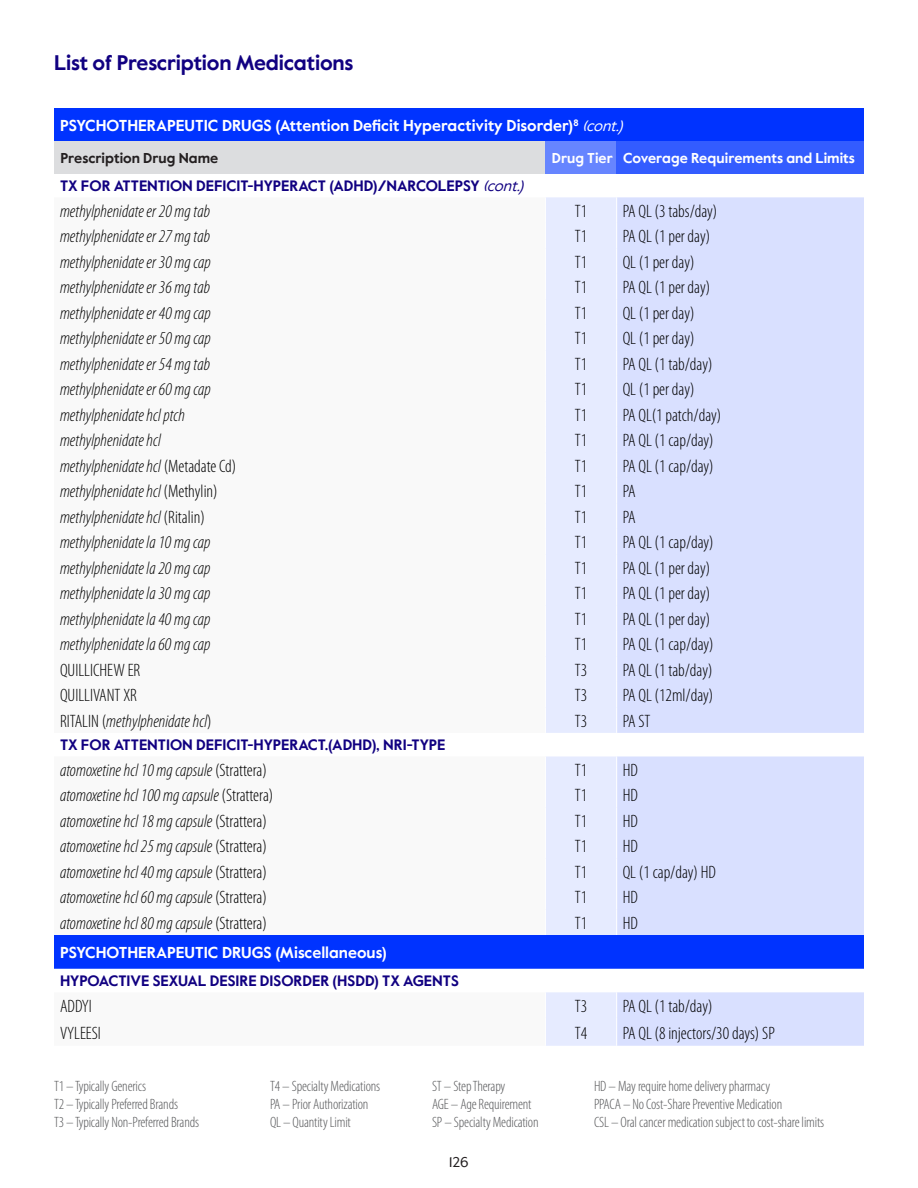
<style>
.page{position:relative;width:918px;height:1188px;background:#fff}
.page>*{position:absolute;margin:0;border:0;box-sizing:border-box;transform-origin:0 0}
.t1{font:700 21px "Value Sans Pro";letter-spacing:-.01em;color:#110081}
.t2{font:italic 300 condensed 18px "Myriad Pro";color:#000}
.table_txt_left{font:300 condensed 18px "Myriad Pro";color:#000}
.table_txt{font:300 condensed 18px "Myriad Pro";color:#000}
.Drug_list_categories{font:700 15.75px "Value Sans Pro";color:#fff}
.t3{font:300 condensed 15px "Myriad Pro";letter-spacing:-.01em;color:#57585a}
.table_subhead{font:700 15px "Value Sans Pro";color:#110081}
.Table_column_header{font:700 14.25px "Value Sans Pro";color:#fff}
.Table_column_header-2{font:700 14.25px "Value Sans Pro";color:#231f20}
.t4{font:14.25px "Value Sans Pro";color:#231f20}
.s1{font-weight:400;font-style:italic;font-size:15px}
.s2{font-weight:400;font-style:italic}
.s3{font-style:normal}
</style>
<div class="page">
<div style="left:54px;top:108px;width:810px;height:34px;background:#03f"></div>
<div style="left:54px;top:142px;width:491px;height:32px;background:#dcdddf"></div>
<div style="left:545px;top:142px;width:72px;height:32px;background:#6685ff"></div>
<div style="left:617px;top:142px;width:247px;height:32px;background:#335cff"></div>
<div style="left:54px;top:935px;width:491px;height:34px;background:#03f"></div>
<svg style="left:545px;top:197px;width:72px;height:849px;background:#dee4ff"></svg>
<svg style="left:617px;top:197px;width:247px;height:849px;background:#d2dbff"></svg>
<svg style="left:545px;top:197px;width:1px;height:536px"></svg>
<svg style="left:616px;top:197px;width:1px;height:536px"></svg>
<svg style="left:545px;top:756px;width:1px;height:179px"></svg>
<svg style="left:616px;top:756px;width:1px;height:179px"></svg>
<svg style="left:545px;top:992px;width:1px;height:54px"></svg>
<svg style="left:616px;top:992px;width:1px;height:54px"></svg>
<p class="t1" style="left:54px;top:50px;width:301px">List of Prescription Medications</p>
<p class="Drug_list_categories" style="left:60px;top:116px;width:569px">PSYCHOTHERAPEUTIC DRUGS (Attention Deficit Hyperactivity Disorder)<sup>8</sup> <span class="s1">(cont.)</span></p>
<p class="Table_column_header-2" style="left:60px;top:150px;width:159px">Prescription Drug Name</p>
<p class="Table_column_header" style="left:552px;top:150px;width:62px">Drug Tier</p>
<p class="Table_column_header" style="left:623px;top:150px;width:233px">Coverage Requirements and Limits</p>
<p class="table_subhead" style="left:60px;top:177px;width:470px">TX FOR ATTENTION DEFICIT-HYPERACT (ADHD)/NARCOLEPSY <span class="s2">(cont.)</span></p>
<p class="t2" style="left:60px;top:200px;width:152px">methylphenidate er 20 mg tab</p>
<p class="table_txt" style="left:575px;top:200px;width:14px">T1</p>
<p class="table_txt_left" style="left:623px;top:200px;width:96px">PA QL (3 tabs/day)</p>
<p class="t2" style="left:60px;top:226px;width:152px">methylphenidate er 27 mg tab</p>
<p class="table_txt" style="left:575px;top:226px;width:14px">T1</p>
<p class="table_txt_left" style="left:623px;top:226px;width:89px">PA QL (1 per day)</p>
<p class="t2" style="left:60px;top:251px;width:152px">methylphenidate er 30 mg cap</p>
<p class="table_txt" style="left:575px;top:251px;width:14px">T1</p>
<p class="table_txt_left" style="left:623px;top:251px;width:73px">QL (1 per day)</p>
<p class="t2" style="left:60px;top:277px;width:152px">methylphenidate er 36 mg tab</p>
<p class="table_txt" style="left:575px;top:277px;width:14px">T1</p>
<p class="table_txt_left" style="left:623px;top:277px;width:89px">PA QL (1 per day)</p>
<p class="t2" style="left:60px;top:302px;width:152px">methylphenidate er 40 mg cap</p>
<p class="table_txt" style="left:575px;top:302px;width:14px">T1</p>
<p class="table_txt_left" style="left:623px;top:302px;width:73px">QL (1 per day)</p>
<p class="t2" style="left:60px;top:328px;width:152px">methylphenidate er 50 mg cap</p>
<p class="table_txt" style="left:575px;top:328px;width:14px">T1</p>
<p class="table_txt_left" style="left:623px;top:328px;width:73px">QL (1 per day)</p>
<p class="t2" style="left:60px;top:353px;width:152px">methylphenidate er 54 mg tab</p>
<p class="table_txt" style="left:575px;top:353px;width:14px">T1</p>
<p class="table_txt_left" style="left:623px;top:353px;width:91px">PA QL (1 tab/day)</p>
<p class="t2" style="left:60px;top:379px;width:152px">methylphenidate er 60 mg cap</p>
<p class="table_txt" style="left:575px;top:379px;width:14px">T1</p>
<p class="table_txt_left" style="left:623px;top:379px;width:73px">QL (1 per day)</p>
<p class="t2" style="left:60px;top:404px;width:127px">methylphenidate hcl ptch</p>
<p class="table_txt" style="left:575px;top:404px;width:14px">T1</p>
<p class="table_txt_left" style="left:623px;top:404px;width:100px">PA QL(1 patch/day)</p>
<p class="t2" style="left:60px;top:430px;width:102px">methylphenidate hcl</p>
<p class="table_txt" style="left:575px;top:430px;width:14px">T1</p>
<p class="table_txt_left" style="left:623px;top:430px;width:93px">PA QL (1 cap/day)</p>
<p class="t2" style="left:60px;top:455px;width:178px">methylphenidate hcl <span class="s3">(Metadate Cd)</span></p>
<p class="table_txt" style="left:575px;top:455px;width:14px">T1</p>
<p class="table_txt_left" style="left:623px;top:455px;width:93px">PA QL (1 cap/day)</p>
<p class="t2" style="left:60px;top:481px;width:159px">methylphenidate hcl <span class="s3">(Methylin)</span></p>
<p class="table_txt" style="left:575px;top:481px;width:14px">T1</p>
<p class="table_txt_left" style="left:623px;top:481px;width:14px">PA</p>
<p class="t2" style="left:60px;top:506px;width:146px">methylphenidate hcl <span class="s3">(Ritalin)</span></p>
<p class="table_txt" style="left:575px;top:506px;width:14px">T1</p>
<p class="table_txt_left" style="left:623px;top:506px;width:14px">PA</p>
<p class="t2" style="left:60px;top:532px;width:152px">methylphenidate la 10 mg cap</p>
<p class="table_txt" style="left:575px;top:532px;width:14px">T1</p>
<p class="table_txt_left" style="left:623px;top:532px;width:93px">PA QL (1 cap/day)</p>
<p class="t2" style="left:60px;top:557px;width:152px">methylphenidate la 20 mg cap</p>
<p class="table_txt" style="left:575px;top:557px;width:14px">T1</p>
<p class="table_txt_left" style="left:623px;top:557px;width:89px">PA QL (1 per day)</p>
<p class="t2" style="left:60px;top:583px;width:152px">methylphenidate la 30 mg cap</p>
<p class="table_txt" style="left:575px;top:583px;width:14px">T1</p>
<p class="table_txt_left" style="left:623px;top:583px;width:89px">PA QL (1 per day)</p>
<p class="t2" style="left:60px;top:608px;width:152px">methylphenidate la 40 mg cap</p>
<p class="table_txt" style="left:575px;top:608px;width:14px">T1</p>
<p class="table_txt_left" style="left:623px;top:608px;width:89px">PA QL (1 per day)</p>
<p class="t2" style="left:60px;top:634px;width:152px">methylphenidate la 60 mg cap</p>
<p class="table_txt" style="left:575px;top:634px;width:14px">T1</p>
<p class="table_txt_left" style="left:623px;top:634px;width:93px">PA QL (1 cap/day)</p>
<p class="table_txt_left" style="left:60px;top:659px;width:82px">QUILLICHEW ER</p>
<p class="table_txt" style="left:575px;top:659px;width:14px">T3</p>
<p class="table_txt_left" style="left:623px;top:659px;width:91px">PA QL (1 tab/day)</p>
<p class="table_txt_left" style="left:60px;top:685px;width:78px">QUILLIVANT XR</p>
<p class="table_txt" style="left:575px;top:685px;width:14px">T3</p>
<p class="table_txt_left" style="left:623px;top:685px;width:92px">PA QL (12ml/day)</p>
<p class="t2" style="left:60px;top:710px;width:153px"><span class="s3">RITALIN (</span>methylphenidate hcl<span class="s3">)</span></p>
<p class="table_txt" style="left:575px;top:710px;width:14px">T3</p>
<p class="table_txt_left" style="left:623px;top:710px;width:29px">PA ST</p>
<p class="table_subhead" style="left:60px;top:736px;width:387px">TX FOR ATTENTION DEFICIT-HYPERACT.(ADHD), NRI-TYPE</p>
<p class="t2" style="left:60px;top:759px;width:208px">atomoxetine hcl 10 mg capsule <span class="s3">(Strattera)</span></p>
<p class="table_txt" style="left:575px;top:759px;width:14px">T1</p>
<p class="table_txt_left" style="left:623px;top:759px;width:17px">HD</p>
<p class="t2" style="left:60px;top:785px;width:215px">atomoxetine hcl 100 mg capsule <span class="s3">(Strattera)</span></p>
<p class="table_txt" style="left:575px;top:785px;width:14px">T1</p>
<p class="table_txt_left" style="left:623px;top:785px;width:17px">HD</p>
<p class="t2" style="left:60px;top:810px;width:208px">atomoxetine hcl 18 mg capsule <span class="s3">(Strattera)</span></p>
<p class="table_txt" style="left:575px;top:810px;width:14px">T1</p>
<p class="table_txt_left" style="left:623px;top:810px;width:17px">HD</p>
<p class="t2" style="left:60px;top:836px;width:208px">atomoxetine hcl 25 mg capsule <span class="s3">(Strattera)</span></p>
<p class="table_txt" style="left:575px;top:836px;width:14px">T1</p>
<p class="table_txt_left" style="left:623px;top:836px;width:17px">HD</p>
<p class="t2" style="left:60px;top:861px;width:208px">atomoxetine hcl 40 mg capsule <span class="s3">(Strattera)</span></p>
<p class="table_txt" style="left:575px;top:861px;width:14px">T1</p>
<p class="table_txt_left" style="left:623px;top:861px;width:95px">QL (1 cap/day) HD</p>
<p class="t2" style="left:60px;top:887px;width:208px">atomoxetine hcl 60 mg capsule <span class="s3">(Strattera)</span></p>
<p class="table_txt" style="left:575px;top:887px;width:14px">T1</p>
<p class="table_txt_left" style="left:623px;top:887px;width:17px">HD</p>
<p class="t2" style="left:60px;top:912px;width:208px">atomoxetine hcl 80 mg capsule <span class="s3">(Strattera)</span></p>
<p class="table_txt" style="left:575px;top:912px;width:14px">T1</p>
<p class="table_txt_left" style="left:623px;top:912px;width:17px">HD</p>
<p class="Drug_list_categories" style="left:60px;top:943px;width:328px">PSYCHOTHERAPEUTIC DRUGS (Miscellaneous)</p>
<p class="table_subhead" style="left:60px;top:972px;width:400px">HYPOACTIVE SEXUAL DESIRE DISORDER (HSDD) TX AGENTS</p>
<p class="table_txt_left" style="left:60px;top:995px;width:34px">ADDYI</p>
<p class="table_txt" style="left:575px;top:995px;width:14px">T3</p>
<p class="table_txt_left" style="left:623px;top:995px;width:91px">PA QL (1 tab/day)</p>
<p class="table_txt_left" style="left:60px;top:1022px;width:43px">VYLEESI</p>
<p class="table_txt" style="left:575px;top:1022px;width:14px">T4</p>
<p class="table_txt_left" style="left:623px;top:1022px;width:154px">PA QL (8 injectors/30 days) SP</p>
<p class="t3" style="left:54px;top:1077px;width:94px">T1 – Typically Generics</p>
<p class="t3" style="left:270px;top:1077px;width:112px">T4 – Specialty Medications</p>
<p class="t3" style="left:432px;top:1077px;width:75px">ST – Step Therapy</p>
<p class="t3" style="left:594px;top:1077px;width:178px">HD – May require home delivery pharmacy</p>
<p class="t3" style="left:54px;top:1095px;width:126px">T2 – Typically Preferred Brands</p>
<p class="t3" style="left:270px;top:1095px;width:100px">PA – Prior Authorization</p>
<p class="t3" style="left:432px;top:1095px;width:101px">AGE – Age Requirement</p>
<p class="t3" style="left:594px;top:1095px;width:190px">PPACA – No Cost-Share Preventive Medication</p>
<p class="t3" style="left:54px;top:1113px;width:147px">T3 – Typically Non-Preferred Brands</p>
<p class="t3" style="left:270px;top:1113px;width:82px">QL – Quantity Limit</p>
<p class="t3" style="left:432px;top:1113px;width:108px">SP – Specialty Medication</p>
<p class="t3" style="left:594px;top:1113px;width:232px">CSL – Oral cancer medication subject to cost-share limits</p>
<p class="t4" style="left:449px;top:1153px;width:21px">126</p>
</div>
